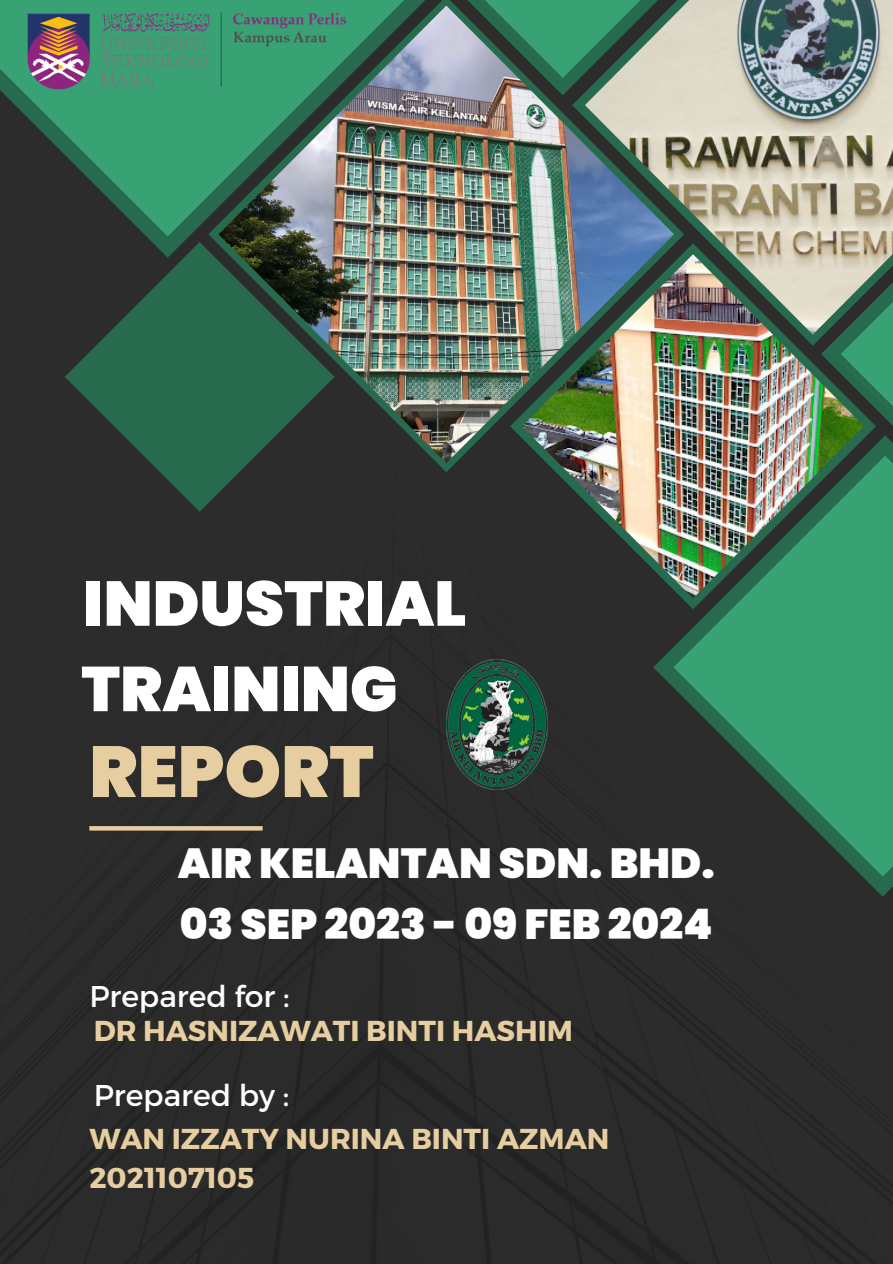
<style>
.page{position:relative;width:893px;height:1264px;background:#fff}
.page>*{position:absolute;margin:0;border:0;box-sizing:border-box;transform-origin:0 0}
.t1{font:900 72px "Poppins";color:#e6cea1}
.t2{font:900 63px "Poppins";color:#fff}
.t3{font:900 42px "Poppins";color:#fff}
.t4{font:30px "Montserrat";color:#fff}
.t5{font:700 28.8px/39.3px "Montserrat";color:#e6cea1}
</style>
<div class="page">
<div style="left:0;top:258px;width:892px;height:1005px;background:#2b2b2b"></div>
<div style="left:653px;top:609px;width:239px;height:288px;background:#2c2c2c"></div>
<svg style="left:0;top:0;width:208px;height:243px;background:#327457"></svg>
<img style="left:218px;top:6px;width:353px;height:457px">
<img style="left:509px;top:243px;width:158px;height:366px">
<svg style="left:64px;top:242px;width:271px;height:270px;background:#2a4c3d"></svg>
<img style="left:522px;top:254px;width:298px;height:344px">
<img style="left:571px;top:96px;width:249px;height:250px">
<img style="left:585px;top:0;width:307px;height:334px">
<svg style="left:89px;top:826px;width:173px;height:4px"></svg>
<svg style="left:820px;top:164px;width:72px;height:285px;background:#779375"></svg>
<svg style="left:667px;top:449px;width:225px;height:433px;background:#417c5f"></svg>
<svg style="left:373px;top:0;width:379px;height:96px;background:#79998b"></svg>
<img style="left:446px;top:660px;width:101px;height:129px">
<img style="left:26px;top:11px;width:325px;height:82px">
<p class="t2" style="left:83px;top:559px;width:384px">INDUSTRIAL</p>
<h4 class="t2" style="left:81px;top:645px;width:317px">TRAINING</h4>
<p class="t1" style="left:89px;top:721px;width:286px">REPORT</p>
<p class="t3" style="left:178px;top:834px;width:538px">AIR KELANTAN SDN. BHD.</p>
<h4 class="t3" style="left:180px;top:894px;width:534px">03 SEP 2023 - 09 FEB 2024</h4>
<h1 class="t4" style="left:89px;top:976px;width:202px">Prepared for :</h1>
<h3 class="t5" style="left:94px;top:1009px;width:481px">DR HASNIZAWATI BINTI HASHIM</h3>
<h3 class="t4" style="left:94px;top:1075px;width:197px">Prepared by :</h3>
<p class="t5" style="left:89px;top:1117px;width:521px">WAN IZZATY NURINA BINTI AZMAN<br>2021107105</p>
</div>
